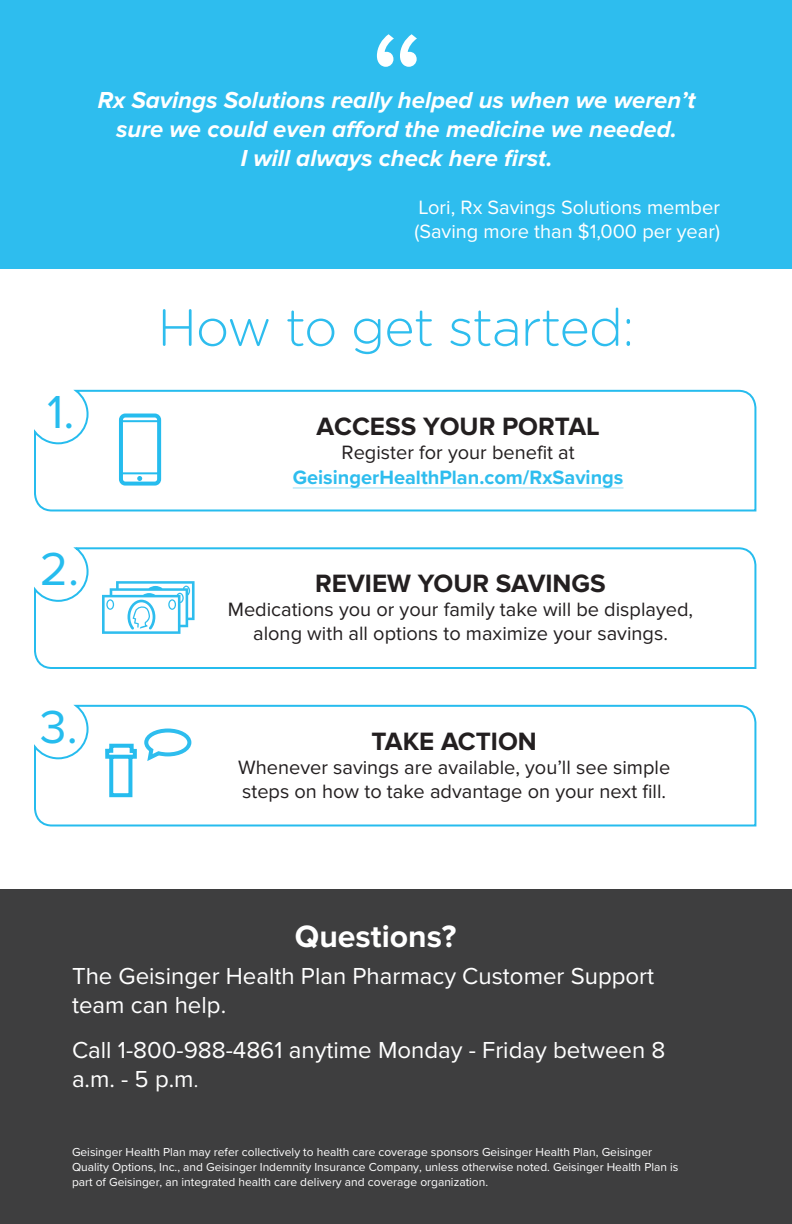
<style>
.page{position:relative;width:792px;height:1224px;background:#fff}
.page>*{position:absolute;margin:0;border:0;box-sizing:border-box;transform-origin:0 0}
.t1{font:144px "Proxima Nova";color:#fff}
.t2{font:300 52px "Gotham Rounded";letter-spacing:-.02em;color:#2ebdee}
.body_copy{font:48px "Proxima Nova";color:#26bcee}
.body_copy-2{font:700 32px "Proxima Nova";color:#fff}
.t3{font:700 26px "Proxima Nova";color:#231f20}
.body_copy-3{font:24px/28.8px "Proxima Nova";color:#fff}
.t4{font:italic 700 24px "Proxima Nova";color:#fff}
.body_copy-4{font:20px/24px "Proxima Nova";color:#231f20;text-align:center}
.t5{font:20px "Proxima Nova";color:#fff}
.t6{font:700 20px/25px "Proxima Nova";color:#2ebdee;text-align:center}
.body_copy-5{font:12px/15px "Proxima Nova";color:#fff}
.s1{font-weight:400;color:#231f20}
.s2{font-size:20px}
</style>
<div class="page">
<svg style="left:34px;top:389px;width:723px;height:123px"></svg>
<svg style="left:34px;top:547px;width:723px;height:122px"></svg>
<svg style="left:34px;top:704px;width:723px;height:123px"></svg>
<svg style="left:102px;top:581px;width:93px;height:53px"></svg>
<svg style="left:103px;top:727px;width:90px;height:72px"></svg>
<div style="left:0;top:890px;width:792px;height:334px;background:#3e3e3f"></div>
<div style="left:0;top:0;width:792px;height:268px;background:#2ebdee"></div>
<hr style="left:293px;top:488px;width:330px;height:1px;background:#2ebdee">
<p class="t1" style="left:369px;top:1px;width:58px">“</p>
<p class="t4" style="left:98px;top:86px;width:599px">Rx Savings Solutions really helped us when we weren’t</p>
<p class="t4" style="left:116px;top:115px;width:563px">sure we could even afford the medicine we needed.</p>
<p class="t4" style="left:241px;top:144px;width:313px">I will always check here first.</p>
<p class="t5" style="left:418px;top:195px;width:303px">Lori, Rx Savings Solutions member</p>
<p class="t5" style="left:414px;top:219px;width:307px">(Saving more than $1,000 per year)</p>
<p class="body_copy" style="left:47px;top:384px;width:29px">1.</p>
<p class="body_copy" style="left:40px;top:542px;width:41px">2.</p>
<p class="body_copy" style="left:40px;top:699px;width:39px">3.</p>
<p class="t2" style="left:157px;top:293px;width:479px">How to get started:</p>
<p class="t3" style="left:316px;top:411px;width:285px">ACCESS YOUR PORTAL</p>
<p class="t6" style="left:293px;top:439px;width:332px"><span class="s1">Register for your benefit at<br></span>GeisingerHealthPlan.com/RxSavings</p>
<p class="t3" style="left:315px;top:569px;width:292px">REVIEW YOUR SAVINGS</p>
<p class="body_copy-4" style="left:228px;top:598px;width:467px">Medications you or your family take will be displayed, along with all options to maximize your savings.</p>
<p class="t3" style="left:371px;top:726px;width:167px">TAKE ACTION</p>
<p class="body_copy-4" style="left:238px;top:756px;width:434px;text-align:left">Whenever savings are available, you’ll see simple steps on how to take advantage on your next fill.</p>
<p class="body_copy-2" style="left:295px;top:918px;width:163px">Questions?</p>
<p class="body_copy-3" style="left:72px;top:960px;width:584px">The Geisinger Health Plan Pharmacy Customer Support team can help.</p>
<p class="body_copy-3" style="left:72px;top:1035px;width:595px">Call 1-800-988-4861 anytime Monday - Friday between 8 a.m. - 5 p.m<span class="s2">.</span></p>
<p class="body_copy-5" style="left:72px;top:1144px;width:608px">Geisinger Health Plan may refer collectively to health care coverage sponsors Geisinger Health Plan, Geisinger<br>Quality Options, Inc., and Geisinger Indemnity Insurance Company, unless otherwise noted. Geisinger Health Plan is part of Geisinger, an integrated health care delivery and coverage organization.</p>
</div>
